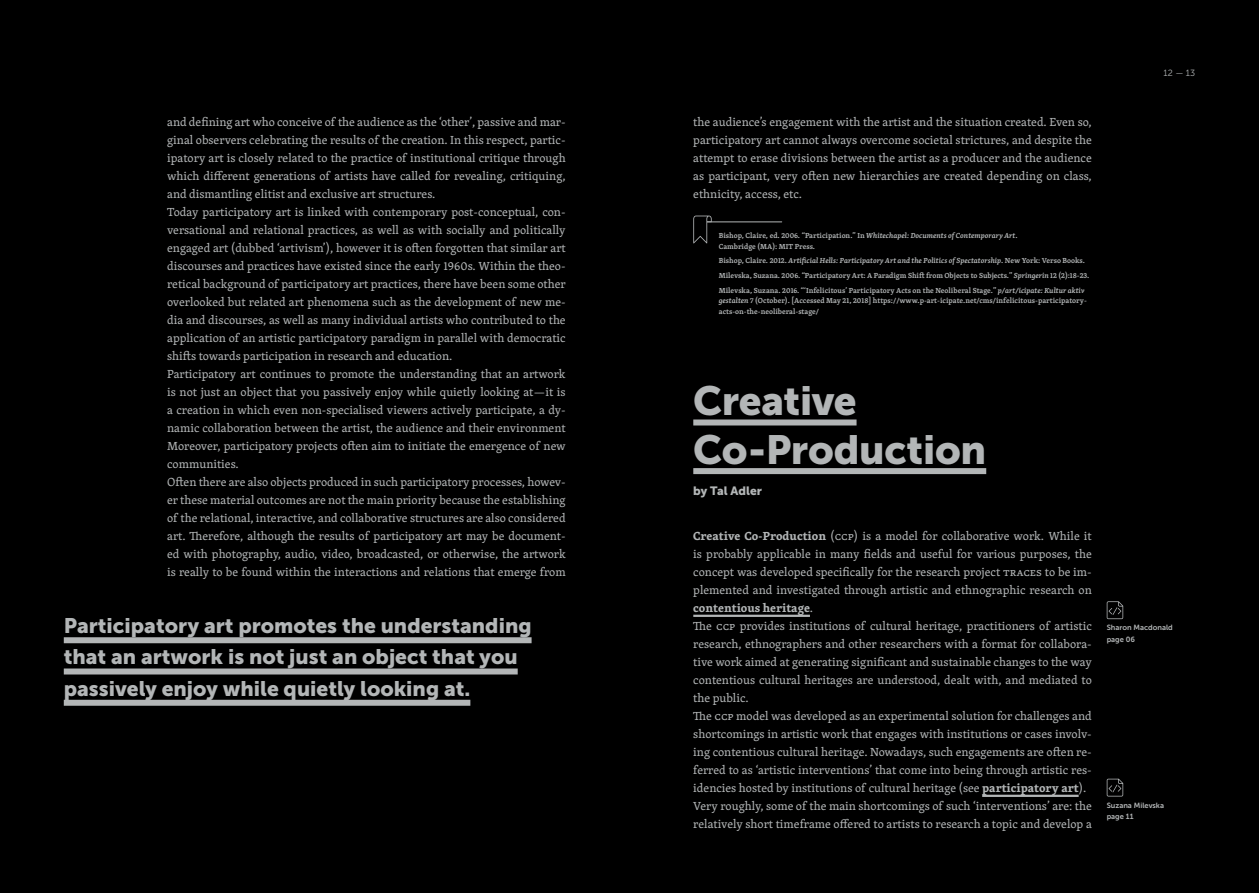
<style>
.page{position:relative;width:1259px;height:893px;background:#000}
.page>*{position:absolute;margin:0;border:0;box-sizing:border-box;transform-origin:0 0}
.titolo{font:40.5px "Museo Sans 900";letter-spacing:-.01em;color:#b3b6b7}
.titolino{font:21px "Museo Sans 900";color:#b3b6b7}
.txt{font:12px/18px "Skolar Latin";color:#b3b6b7;text-align:justify}
.autore{font:12px "Museo Sans 900";color:#b3b6b7}
.t1{font:9px "Museo Sans 300";color:#b3b6b7}
.fonti{font:600 7.5px/10.5px "Skolar Latin";color:#b3b6b7}
.fonti-2{font:italic 600 7.5px "Skolar Latin";color:#b3b6b7}
.dida{font:7.5px/11.2px "Museo Sans 700";color:#b3b6b7}
.s1{font-style:italic}
.s2{font-style:normal}
.s3{font-weight:700}
</style>
<div class="page">
<div style="left:693px;top:419px;width:163px;height:6px;background:#b3b6b7"></div>
<div style="left:693px;top:468px;width:293px;height:6px;background:#b3b6b7"></div>
<hr style="left:693px;top:615px;width:117px;height:2px;background:#b3b6b7">
<hr style="left:982px;top:795px;width:96px;height:2px;background:#b3b6b7">
<div style="left:64px;top:637px;width:467px;height:6px;background:#b3b6b7"></div>
<div style="left:64px;top:668px;width:454px;height:6px;background:#b3b6b7"></div>
<div style="left:64px;top:700px;width:406px;height:6px;background:#b3b6b7"></div>
<svg style="left:693px;top:216px;width:18px;height:27px"></svg>
<hr style="left:707px;top:221px;width:75px;height:1px;background:#b3b6b7">
<svg style="left:1106px;top:601px;width:17px;height:18px"></svg>
<svg style="left:1106px;top:779px;width:17px;height:17px"></svg>
<p class="txt" style="left:167px;top:113px;width:400px">and defining art who conceive of the audience as the ‘other’, passive and mar&shy;ginal observers celebrating the results of the creation. In this respect, partic&shy;ipatory art is closely related to the practice of institutional critique through which different generations of artists have called for revealing, critiquing, and dismantling elitist and exclusive art structures.</p>
<p class="txt" style="left:167px;top:203px;width:400px">Today participatory art is linked with contemporary post-conceptual, con&shy;versational and relational practices, as well as with socially and politically engaged art (dubbed ‘artivism’), however it is often forgotten that similar art discourses and practices have existed since the early 1960s. Within the theo&shy;retical background of participatory art practices, there have been some other overlooked but related art phenomena such as the development of new me&shy;dia and discourses, as well as many individual artists who contributed to the application of an artistic participatory paradigm in parallel with democratic shifts towards participation in research and education.</p>
<p class="txt" style="left:167px;top:365px;width:400px">Participatory art continues to promote the understanding that an artwork is not just an object that you passively enjoy while quietly looking at—it is a creation in which even non-specialised viewers actively participate, a dy&shy;namic collaboration between the artist, the audience and their environment Moreover, participatory projects often aim to initiate the emergence of new communities.</p>
<p class="txt" style="left:167px;top:473px;width:400px">Often there are also objects produced in such participatory processes, howev&shy;er these material outcomes are not the main priority because the establishing of the relational, interactive, and collaborative structures are also considered art. Therefore, although the results of participatory art may be document&shy;ed with photography, audio, video, broadcasted, or otherwise, the artwork is really to be found within the interactions and relations that emerge from</p>
<p class="titolino" style="left:64px;top:614px;width:469px">Participatory art promotes the understanding</p>
<p class="titolino" style="left:64px;top:645px;width:455px">that an artwork is not just an object that you</p>
<p class="titolino" style="left:64px;top:676px;width:408px">passively enjoy while quietly looking at.</p>
<p class="txt" style="left:693px;top:113px;width:400px">the audience’s engagement with the artist and the situation created. Even so, participatory art cannot always overcome societal strictures, and despite the attempt to erase divisions between the artist as a producer and the audience as participant, very often new hierarchies are created depending on class, ethnicity, access, etc.</p>
<p class="fonti" style="left:719px;top:230px;width:300px">Bishop, Claire, ed. 2006. “Participation.” In <span class="s1">Whitechapel: Documents of Contemporary Art</span>.<br>Cambridge (MA): MIT Press.</p>
<p class="fonti-2" style="left:719px;top:255px;width:368px"><span class="s2">Bishop, Claire. 2012.</span> Artificial Hells: Participatory Art and the Politics of Spectatorship<span class="s2">. New York: Verso Books.</span></p>
<p class="fonti" style="left:719px;top:270px;width:372px">Milevska, Suzana. 2006. “Participatory Art: A Paradigm Shift from Objects to Subjects.” <span class="s1">Springerin</span> 12 (2):18-23.</p>
<p class="fonti" style="left:719px;top:285px;width:369px">Milevska, Suzana. 2016. “‘Infelicitous’ Participatory Acts on the Neoliberal Stage.” <span class="s1">p/art/icipate: Kultur aktiv gestalten</span> 7 (October). [Accessed May 21, 2018] https://www.p-art-icipate.net/cms/infelicitous-participatory&shy;acts-on-the-neoliberal-stage/</p>
<p class="t1" style="left:1163px;top:68px;width:33px">12 — 13</p>
<p class="titolo" style="left:693px;top:378px;width:165px">Creative</p>
<p class="titolo" style="left:693px;top:427px;width:294px">Co-Production</p>
<p class="autore" style="left:693px;top:484px;width:70px">by Tal Adler</p>
<p class="txt" style="left:693px;top:527px;width:400px"><span class="s3">Creative Co-Production</span> (CCP) is a model for collaborative work. While it is probably applicable in many fields and useful for various purposes, the concept was developed specifically for the research project TRACES to be im&shy;plemented and investigated through artistic and ethnographic research on <span class="s3">contentious heritage</span>.</p>
<p class="txt" style="left:693px;top:617px;width:400px">The CCP provides institutions of cultural heritage, practitioners of artistic research, ethnographers and other researchers with a format for collabora&shy;tive work aimed at generating significant and sustainable changes to the way contentious cultural heritages are understood, dealt with, and mediated to the public.</p>
<p class="txt" style="left:693px;top:707px;width:400px">The CCP model was developed as an experimental solution for challenges and shortcomings in artistic work that engages with institutions or cases involv&shy;ing contentious cultural heritage. Nowadays, such engagements are often re&shy;ferred to as ‘artistic interventions’ that come into being through artistic res&shy;idencies hosted by institutions of cultural heritage (see <span class="s3">participatory art</span>).</p>
<p class="txt" style="left:693px;top:797px;width:400px">Very roughly, some of the main shortcomings of such ‘interventions’ are: the relatively short timeframe offered to artists to research a topic and develop a</p>
<p class="dida" style="left:1106px;top:622px;width:68px">Sharon Macdonald page 06</p>
<p class="dida" style="left:1106px;top:799px;width:59px">Suzana Milevska page 11</p>
</div>
